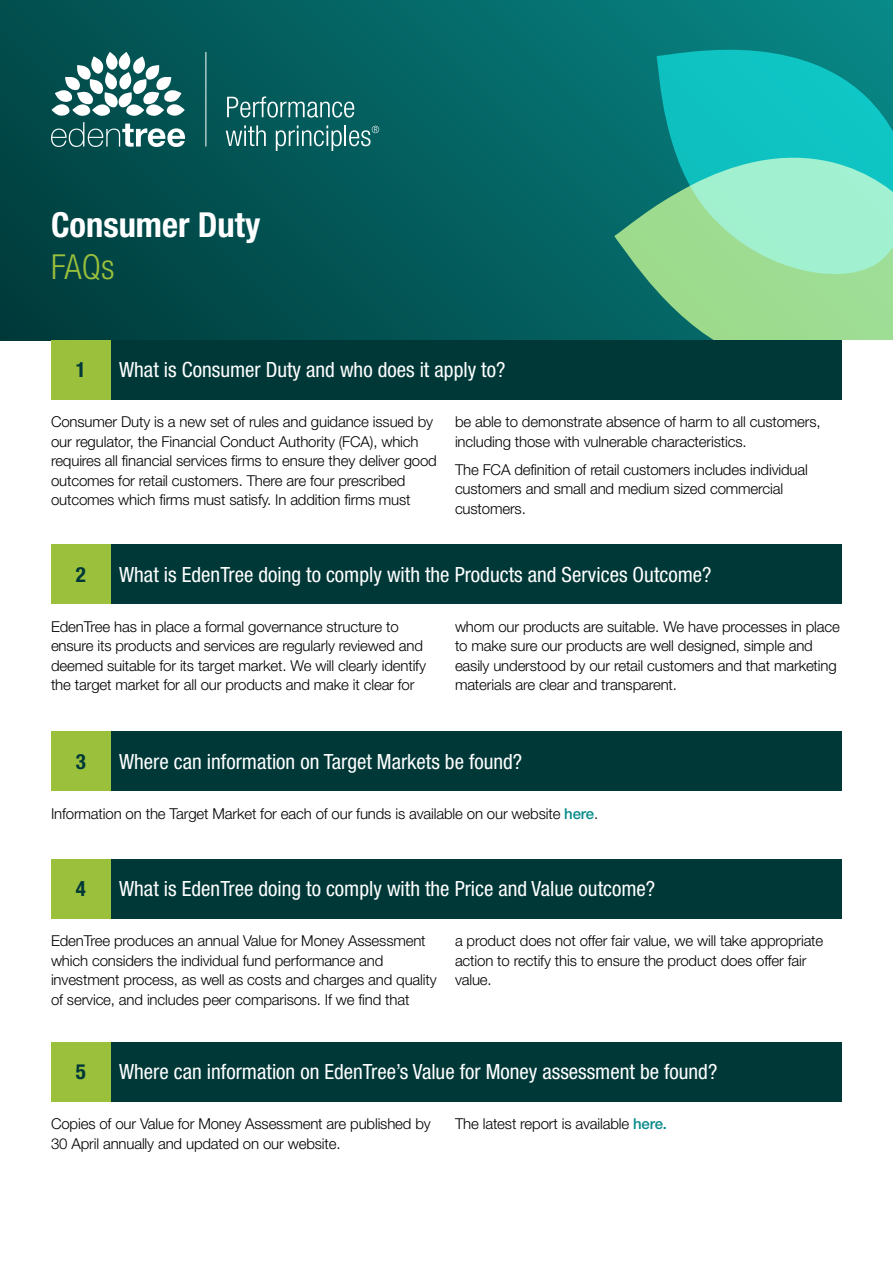
<style>
.page{position:relative;width:893px;height:1263px;background:#fff}
.page>*{position:absolute;margin:0;border:0;box-sizing:border-box;transform-origin:0 0}
.t1{font:700 condensed 34.5px "Helvetica Neue LT Pro";color:#fff}
.t2{font:300 condensed 34.5px "Helvetica Neue LT Pro";color:#9bc03c}
.t3{font:condensed 21px "Helvetica Neue LT Pro";color:#fff}
.t4{font:700 condensed 21px "Helvetica Neue LT Pro";color:#003838}
.t5{font:300 15px/19.5px "Helvetica Neue LT Pro";letter-spacing:-.01em;color:#000}
.s1{font-weight:500;color:#088b8a}
</style>
<div class="page">
<div style="left:0;top:0;width:893px;height:340px;background:linear-gradient(to right,#013f3f,#088887)"></div>
<svg style="left:51px;top:52px;width:134px;height:95px"></svg>
<hr style="left:206px;top:52px;width:1px;height:95px;background:#fff">
<svg style="left:227px;top:96px;width:127px;height:22px;background:#3f8181"></svg>
<svg style="left:226px;top:125px;width:40px;height:21px"></svg>
<svg style="left:276px;top:125px;width:103px;height:26px;background:#367c7c"></svg>
<svg style="left:657px;top:50px;width:236px;height:86px;background:#0cb6b5"></svg>
<svg style="left:614px;top:136px;width:279px;height:204px;background:#72cba2"></svg>
<div style="left:111px;top:340px;width:731px;height:60px;background:#003838"></div>
<div style="left:111px;top:544px;width:731px;height:60px;background:#003838"></div>
<div style="left:111px;top:859px;width:731px;height:59px;background:#003838"></div>
<div style="left:111px;top:1042px;width:731px;height:59px;background:#003838"></div>
<div style="left:111px;top:731px;width:731px;height:60px;background:#003838"></div>
<div style="left:51px;top:340px;width:60px;height:60px;background:#9bc03c"></div>
<div style="left:51px;top:544px;width:60px;height:60px;background:#9bc03c"></div>
<div style="left:51px;top:859px;width:60px;height:59px;background:#9bc03c"></div>
<div style="left:51px;top:1042px;width:60px;height:59px;background:#9bc03c"></div>
<div style="left:51px;top:731px;width:60px;height:60px;background:#9bc03c"></div>
<h1 class="t1" style="left:51px;top:204px;width:211px">Consumer Duty</h1>
<h1 class="t2" style="left:51px;top:247px;width:65px">FAQs</h1>
<h2 class="t4" style="left:76px;top:357px;width:12px">1</h2>
<h2 class="t3" style="left:119px;top:358px;width:388px">What is Consumer Duty and who does it apply to?</h2>
<p class="t5" style="left:51px;top:412px;width:387px">Consumer Duty is a new set of rules and guidance issued by our regulator, the Financial Conduct Authority (FCA), which requires all financial services firms to ensure they deliver good outcomes for retail customers. There are four prescribed outcomes which firms must satisfy. In addition firms must</p>
<p class="t5" style="left:455px;top:412px;width:367px">be able to demonstrate absence of harm to all customers, including those with vulnerable characteristics.</p>
<p class="t5" style="left:455px;top:459px;width:354px">The FCA definition of retail customers includes individual customers and small and medium sized commercial customers.</p>
<h2 class="t4" style="left:76px;top:561px;width:12px">2</h2>
<h2 class="t3" style="left:119px;top:562px;width:594px">What is EdenTree doing to comply with the Products and Services Outcome?</h2>
<p class="t5" style="left:51px;top:616px;width:376px">EdenTree has in place a formal governance structure to ensure its products and services are regularly reviewed and deemed suitable for its target market. We will clearly identify the target market for all our products and make it clear for</p>
<p class="t5" style="left:455px;top:616px;width:386px">whom our products are suitable. We have processes in place to make sure our products are well designed, simple and easily understood by our retail customers and that marketing materials are clear and transparent.</p>
<h2 class="t4" style="left:76px;top:748px;width:12px">3</h2>
<h2 class="t3" style="left:119px;top:749px;width:405px">Where can information on Target Markets be found?</h2>
<p class="t5" style="left:51px;top:803px;width:549px">Information on the Target Market for each of our funds is available on our website <span class="s1">here</span>.</p>
<h2 class="t4" style="left:76px;top:876px;width:12px">4</h2>
<h2 class="t3" style="left:119px;top:877px;width:538px">What is EdenTree doing to comply with the Price and Value outcome?</h2>
<p class="t5" style="left:51px;top:931px;width:387px">EdenTree produces an annual Value for Money Assessment which considers the individual fund performance and investment process, as well as costs and charges and quality of service, and includes peer comparisons. If we find that</p>
<p class="t5" style="left:455px;top:931px;width:370px">a product does not offer fair value, we will take appropriate action to rectify this to ensure the product does offer fair value.</p>
<h2 class="t4" style="left:76px;top:1059px;width:12px">5</h2>
<h2 class="t3" style="left:119px;top:1059px;width:600px">Where can information on EdenTree’s Value for Money assessment be found?</h2>
<p class="t5" style="left:51px;top:1114px;width:381px">Copies of our Value for Money Assessment are published by<br>30 April annually and updated on our website.</p>
<p class="t5" style="left:455px;top:1114px;width:214px">The latest report is available <span class="s1">here.</span></p>
</div>
